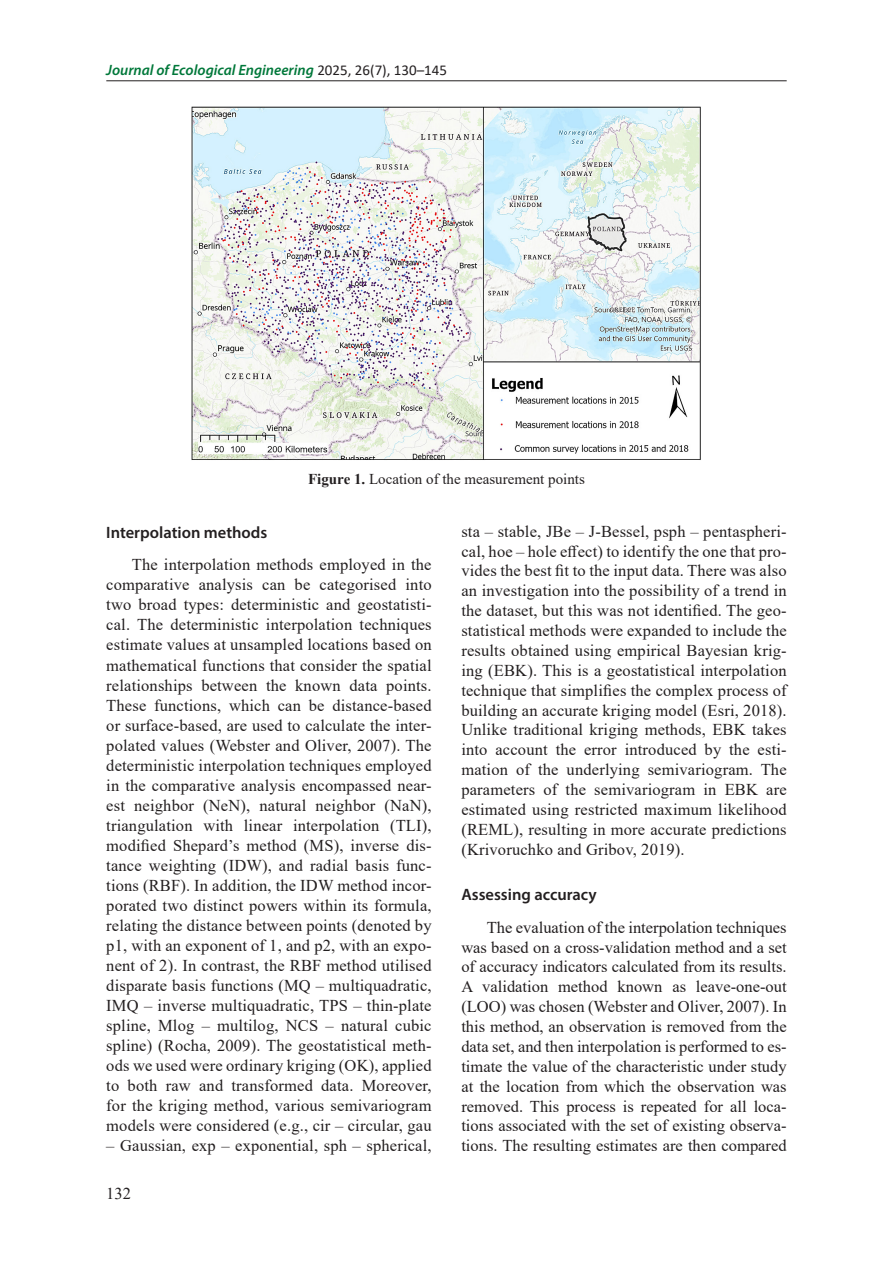
<style>
.page{position:relative;width:893px;height:1263px;background:#fff}
.page>*{position:absolute;margin:0;border:0;box-sizing:border-box;transform-origin:0 0}
.Base_Text{font:16.5px/20.1px "Times New Roman";letter-spacing:.01em;color:#231f20;text-align:justify}
.Heading_2{font:600 16.5px "Myriad Pro";color:#231f20}
.t1{font:italic 600 15px "Myriad Pro";color:#00783a}
.Figure{font:15px "Times New Roman";color:#231f20}
.s1{font-family:"Calibri";font-weight:400;font-style:normal;color:#231f20}
.s2{font-weight:700}
</style>
<div class="page">
<hr style="left:106px;top:80px;width:681px;height:1px;background:#231f20">
<img style="left:191px;top:106px;width:510px;height:354px">
<p class="t1" style="left:106px;top:60px;width:342px">Journal of Ecological Engineering <span class="s1">2025, 26(7), 130–145</span></p>
<p class="Figure" style="left:308px;top:468px;width:278px"><span class="s2">Figure 1.</span> Location of the measurement points</p>
<p class="Heading_2" style="left:106px;top:521px;width:163px">Interpolation methods</p>
<p class="Base_Text" style="left:106px;top:554px;width:327px;text-indent:26px">The interpolation methods employed in the comparative analysis can be categorised into two broad types: deterministic and geostatisti&shy;cal. The deterministic interpolation techniques estimate values at unsampled locations based on mathematical functions that consider the spatial relationships between the known data points.<br>These functions, which can be distance-based or surface-based, are used to calculate the inter&shy;polated values (Webster and Oliver, 2007). The deterministic interpolation techniques employed in the comparative analysis encompassed near&shy;est neighbor (NeN), natural neighbor (NaN), triangulation with linear interpolation (TLI), modified Shepard’s method (MS), inverse dis&shy;tance weighting (IDW), and radial basis func&shy;tions (RBF). In addition, the IDW method incor&shy;porated two distinct powers within its formula, relating the distance between points (denoted by p1, with an exponent of 1, and p2, with an expo&shy;nent of 2). In contrast, the RBF method utilised disparate basis functions (MQ – multiquadratic, IMQ – inverse multiquadratic, TPS – thin-plate spline, Mlog – multilog, NCS – natural cubic spline) (Rocha, 2009). The geostatistical meth&shy;ods we used were ordinary kriging (OK), applied to both raw and transformed data. Moreover, for the kriging method, various semivariogram models were considered (e.g., cir – circular, gau</p>
<p class="Base_Text" style="left:106px;top:1135px;width:327px">– Gaussian, exp – exponential, sph – spherical,</p>
<p class="Base_Text" style="left:106px;top:1183px;width:26px">132</p>
<p class="Base_Text" style="left:461px;top:521px;width:327px">sta – stable, JBe – J-Bessel, psph – pentaspheri&shy;cal, hoe – hole effect) to identify the one that pro&shy;vides the best fit to the input data. There was also an investigation into the possibility of a trend in the dataset, but this was not identified. The geo&shy;statistical methods were expanded to include the results obtained using empirical Bayesian krig&shy;ing (EBK). This is a geostatistical interpolation technique that simplifies the complex process of building an accurate kriging model (Esri, 2018).<br>Unlike traditional kriging methods, EBK takes into account the error introduced by the esti&shy;mation of the underlying semivariogram. The parameters of the semivariogram in EBK are estimated using restricted maximum likelihood (REML), resulting in more accurate predictions (Krivoruchko and Gribov, 2019).</p>
<p class="Heading_2" style="left:461px;top:884px;width:137px">Assessing accuracy</p>
<p class="Base_Text" style="left:461px;top:917px;width:327px;text-indent:26px">The evaluation of the interpolation techniques was based on a cross-validation method and a set of accuracy indicators calculated from its results.<br>A validation method known as leave-one-out (LOO) was chosen (Webster and Oliver, 2007). In this method, an observation is removed from the data set, and then interpolation is performed to es&shy;timate the value of the characteristic under study at the location from which the observation was removed. This process is repeated for all loca&shy;tions associated with the set of existing observa&shy;tions. The resulting estimates are then compared</p>
</div>
